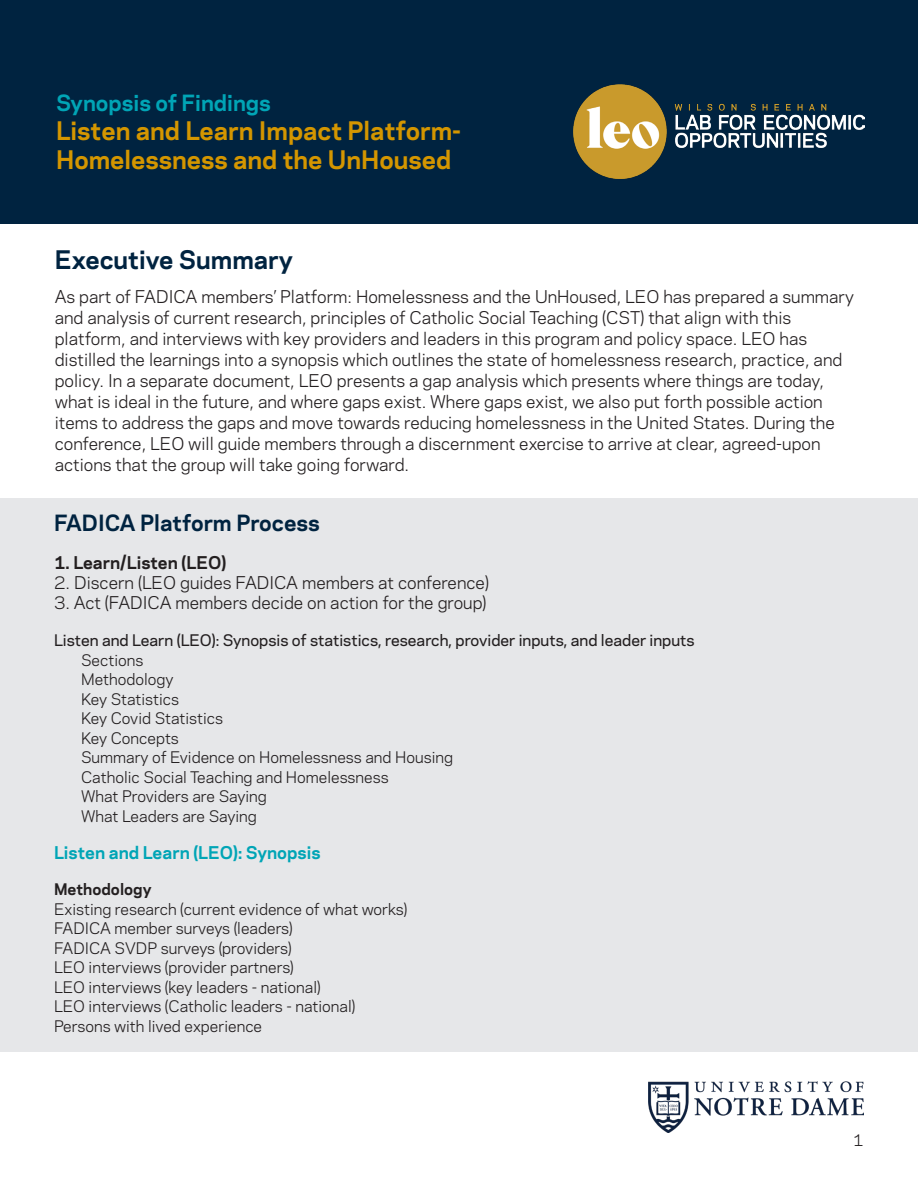
<style>
.page{position:relative;width:918px;height:1188px;background:#fff}
.page>*{position:absolute;margin:0;border:0;box-sizing:border-box;transform-origin:0 0}
.t1{font:700 24px/28.8px "Galaxie Polaris";color:#d49600}
.bolded_numbers{font:700 24px "Galaxie Polaris";color:#002340}
.t2{font:700 21px "Galaxie Polaris";color:#002340}
.Title_Date{font:700 21px "Galaxie Polaris";color:#00a5b6}
.t3{font:16.5px/21px "Galaxie Polaris";color:#231f20}
.t4{font:700 16.5px "Galaxie Polaris";color:#00a5b6}
.t5{font:700 16.5px "Galaxie Polaris";color:#231f20}
.t6{font:15px "Galaxie Polaris";color:#231f20}
.t7{font:500 15px "Galaxie Polaris";color:#231f20}
.t8{font:700 15px "Galaxie Polaris";color:#231f20}
</style>
<div class="page">
<div style="left:0;top:0;width:918px;height:223px;background:#002340"></div>
<img style="left:573px;top:85px;width:292px;height:93px">
<img style="left:648px;top:1082px;width:216px;height:50px">
<div style="left:0;top:498px;width:918px;height:553px;background:#e6e7e9"></div>
<p class="Title_Date" style="left:56px;top:87px;width:216px">Synopsis of Findings</p>
<p class="t1" style="left:56px;top:115px;width:407px">Listen and Learn Impact Platform-<br>Homelessness and the UnHoused</p>
<p class="bolded_numbers" style="left:55px;top:242px;width:240px">Executive Summary</p>
<p class="t3" style="left:55px;top:285px;width:801px">As part of FADICA members’ Platform: Homelessness and the UnHoused, LEO has prepared a summary and analysis of current research, principles of Catholic Social Teaching (CST) that align with this platform, and interviews with key providers and leaders in this program and policy space. LEO has distilled the learnings into a synopsis which outlines the state of homelessness research, practice, and policy. In a separate document, LEO presents a gap analysis which presents where things are today, what is ideal in the future, and where gaps exist. Where gaps exist, we also put forth possible action items to address the gaps and move towards reducing homelessness in the United States. During the conference, LEO will guide members through a discernment exercise to arrive at clear, agreed-upon actions that the group will take going forward.</p>
<p class="t2" style="left:54px;top:507px;width:267px">FADICA Platform Process</p>
<p class="t5" style="left:54px;top:550px;width:174px">1. Learn/Listen (LEO)</p>
<p class="t3" style="left:54px;top:571px;width:436px">2. Discern (LEO guides FADICA members at conference)</p>
<p class="t3" style="left:54px;top:591px;width:434px">3. Act (FADICA members decide on action for the group)</p>
<p class="t7" style="left:54px;top:629px;width:642px">Listen and Learn (LEO): Synopsis of statistics, research, provider inputs, and leader inputs</p>
<p class="t6" style="left:81px;top:649px;width:64px">Sections</p>
<p class="t6" style="left:81px;top:668px;width:94px">Methodology</p>
<p class="t6" style="left:81px;top:688px;width:100px">Key Statistics</p>
<p class="t6" style="left:81px;top:707px;width:144px">Key Covid Statistics</p>
<p class="t6" style="left:81px;top:727px;width:99px">Key Concepts</p>
<p class="t6" style="left:81px;top:746px;width:374px">Summary of Evidence on Homelessness and Housing</p>
<p class="t6" style="left:81px;top:766px;width:309px">Catholic Social Teaching and Homelessness</p>
<p class="t6" style="left:81px;top:785px;width:187px">What Providers are Saying</p>
<p class="t6" style="left:81px;top:805px;width:177px">What Leaders are Saying</p>
<p class="t4" style="left:54px;top:841px;width:268px">Listen and Learn (LEO): Synopsis</p>
<p class="t8" style="left:54px;top:878px;width:99px">Methodology</p>
<p class="t6" style="left:54px;top:898px;width:355px">Existing research (current evidence of what works)</p>
<p class="t6" style="left:54px;top:917px;width:240px">FADICA member surveys (leaders)</p>
<p class="t6" style="left:54px;top:937px;width:239px">FADICA SVDP surveys (providers)</p>
<p class="t6" style="left:54px;top:956px;width:241px">LEO interviews (provider partners)</p>
<p class="t6" style="left:54px;top:976px;width:268px">LEO interviews (key leaders - national)</p>
<p class="t6" style="left:54px;top:995px;width:303px">LEO interviews (Catholic leaders - national)</p>
<p class="t6" style="left:54px;top:1015px;width:210px">Persons with lived experience</p>
<p class="t6" style="left:853px;top:1129px;width:12px">1</p>
</div>
